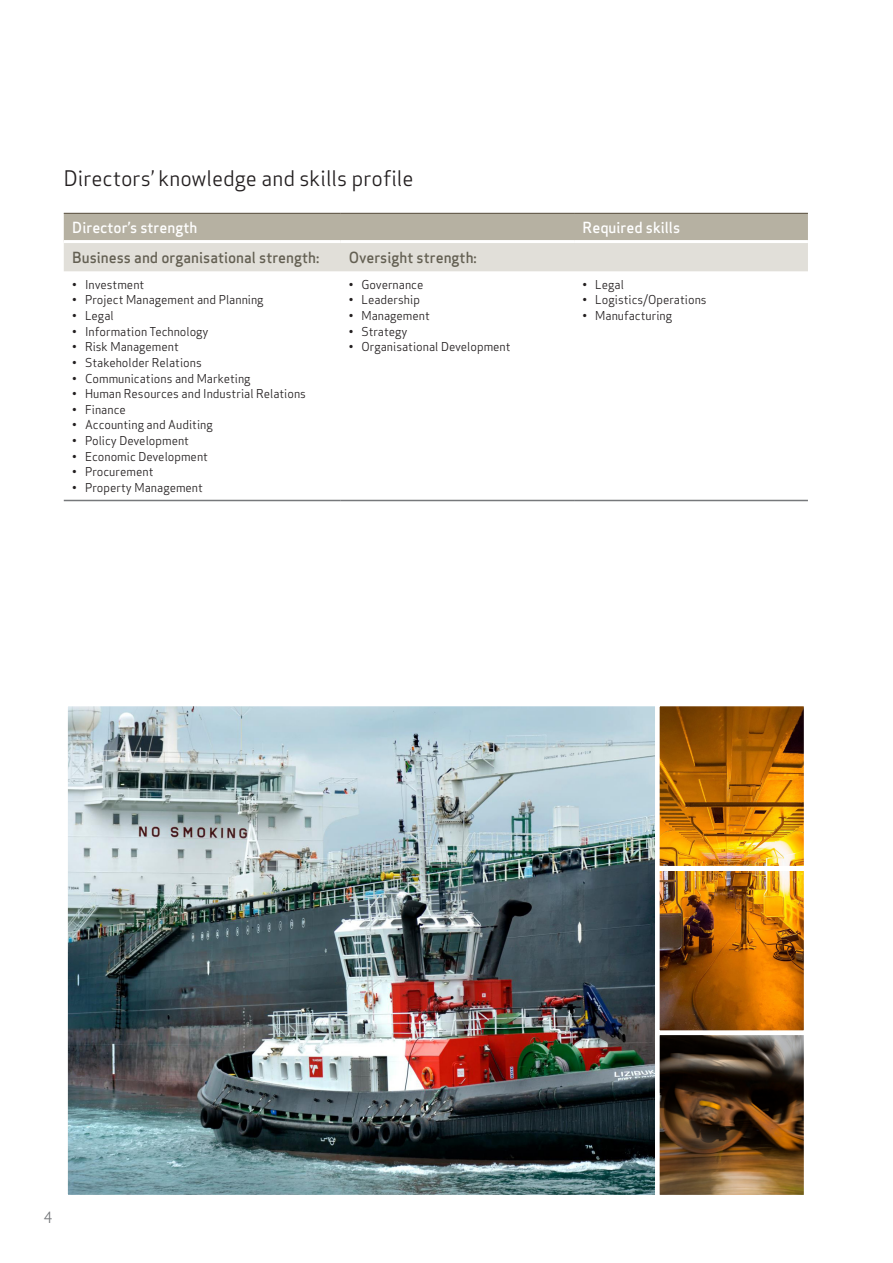
<style>
.page{position:relative;width:893px;height:1263px;background:#fff}
.page>*{position:absolute;margin:0;border:0;box-sizing:border-box;transform-origin:0 0}
._2021___Level_1{font:21px "Apex Sans";color:#231f20}
.Table_headings{font:500 15px "Apex Sans";color:#635f52}
._2021___body_copy{font:500 15px "Apex Sans";color:#fff}
.t1{font:15px "Apex Sans";color:#76787b}
.t2{font:12px "Apex Sans";color:#231f20}
</style>
<div class="page">
<svg style="left:64px;top:214px;width:744px;height:57px;background:#ccc8be"></svg>
<hr style="left:64px;top:500px;width:276px;height:1px;background:#76787b">
<hr style="left:340px;top:500px;width:234px;height:1px;background:#76787b">
<hr style="left:574px;top:500px;width:234px;height:1px;background:#76787b">
<hr style="left:64px;top:213px;width:276px;height:1px;background:#534937">
<hr style="left:340px;top:213px;width:234px;height:1px;background:#534937">
<hr style="left:574px;top:213px;width:234px;height:1px;background:#534937">
<hr style="left:64px;top:240px;width:276px;height:3px;background:#fff">
<hr style="left:340px;top:240px;width:234px;height:3px;background:#fff">
<hr style="left:574px;top:240px;width:234px;height:3px;background:#fff">
<img style="left:69px;top:708px;width:586px;height:485px">
<div style="left:63px;top:702px;width:717px;height:497px;border:5px solid #fff"></div>
<img style="left:661px;top:1037px;width:141px;height:156px">
<div style="left:655px;top:1030px;width:153px;height:169px;border:5px solid #fff"></div>
<img style="left:653px;top:702px;width:155px;height:335px">
<p class="_2021___Level_1" style="left:64px;top:161px;width:351px">Directors’ knowledge and skills profile</p>
<p class="_2021___body_copy" style="left:72px;top:214px;width:126px">Director’s strength</p>
<p class="_2021___body_copy" style="left:583px;top:214px;width:99px">Required skills</p>
<p class="Table_headings" style="left:72px;top:244px;width:249px">Business and organisational strength:</p>
<p class="Table_headings" style="left:349px;top:244px;width:130px">Oversight strength:</p>
<p class="t2" style="left:72px;top:275px;width:74px">• Investment</p>
<p class="t2" style="left:72px;top:290px;width:193px">• Project Management and Planning</p>
<p class="t2" style="left:72px;top:306px;width:43px">• Legal</p>
<p class="t2" style="left:72px;top:321px;width:138px">• Information Technology</p>
<p class="t2" style="left:72px;top:337px;width:108px">• Risk Management</p>
<p class="t2" style="left:72px;top:353px;width:131px">• Stakeholder Relations</p>
<p class="t2" style="left:72px;top:368px;width:180px">• Communications and Marketing</p>
<p class="t2" style="left:72px;top:384px;width:235px">• Human Resources and Industrial Relations</p>
<p class="t2" style="left:72px;top:400px;width:55px">• Finance</p>
<p class="t2" style="left:72px;top:415px;width:142px">• Accounting and Auditing</p>
<p class="t2" style="left:72px;top:431px;width:118px">• Policy Development</p>
<p class="t2" style="left:72px;top:446px;width:137px">• Economic Development</p>
<p class="t2" style="left:72px;top:462px;width:83px">• Procurement</p>
<p class="t2" style="left:72px;top:478px;width:132px">• Property Management</p>
<p class="t2" style="left:349px;top:275px;width:76px">• Governance</p>
<p class="t2" style="left:349px;top:290px;width:73px">• Leadership</p>
<p class="t2" style="left:349px;top:306px;width:83px">• Management</p>
<p class="t2" style="left:349px;top:321px;width:60px">• Strategy</p>
<p class="t2" style="left:349px;top:337px;width:163px">• Organisational Development</p>
<p class="t2" style="left:583px;top:275px;width:43px">• Legal</p>
<p class="t2" style="left:583px;top:290px;width:126px">• Logistics/Operations</p>
<p class="t2" style="left:583px;top:306px;width:91px">• Manufacturing</p>
<p class="t1" style="left:44px;top:1205px;width:10px">4</p>
</div>
